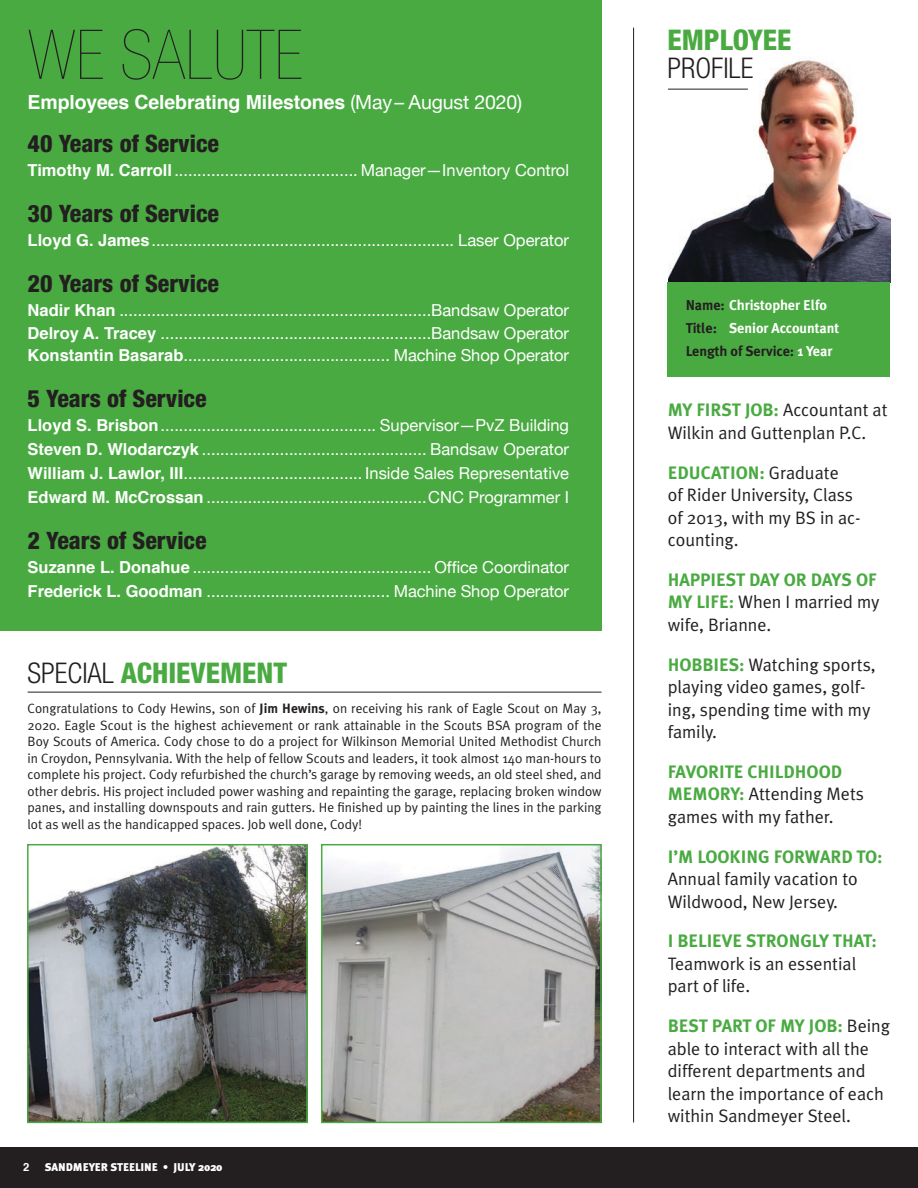
<style>
.page{position:relative;width:918px;height:1188px;background:#fff}
.page>*{position:absolute;margin:0;border:0;box-sizing:border-box;transform-origin:0 0}
.t1{font:900 condensed 68.7px "Helvetica Neue";color:#231f20}
.headlineText_Helve{font:800 condensed 28.5px/28.5px "Helvetica Neue";color:#4aaa42}
.We_Salute_Black_text{font:800 condensed 24px "Helvetica Neue";color:#231f20}
.t2{font:700 19.5px "Helvetica";letter-spacing:-.005em;color:#fff}
.employee_profile_tex{font:18px/22.5px "Meta Plus Normal";color:#231f20}
.We_Salute_white_text{font:16.5px/21.8px "Helvetica Neue";color:#fff}
.Body_text{font:700 14.25px "Meta Plus";letter-spacing:-.005em;color:#fff}
.Body_text-2{font:700 14.25px "Meta Plus";letter-spacing:-.005em;color:#231f20}
.Body_text-3{font:13.5px/16.5px "Meta Plus Normal";color:#231f20;text-align:justify}
.t3{font:900 11.25px "Meta Plus";letter-spacing:-.005em;color:#fff}
.t4{font:700 11.25px "Helvetica";color:#fff}
.s1{font-family:"Helvetica Neue";font-weight:400}
.s2{font-family:"Helvetica";font-weight:700}
.s3{font-weight:300;color:#231f20}
.s4{font-family:"Meta Plus";font-weight:700}
.s5{color:#231f20}
.s6{color:#fff}
.s7{font-family:"Meta Plus";font-weight:700;color:#4aaa42}
</style>
<div class="page">
<div style="left:0;top:0;width:602px;height:631px;background:#4aaa42"></div>
<div style="left:0;top:1148px;width:918px;height:40px;background:#231f20"></div>
<hr style="left:633px;top:28px;width:1px;height:1094px;background:#231f20">
<img style="left:669px;top:57px;width:221px;height:225px">
<div style="left:667px;top:282px;width:223px;height:94px;background:#4aaa42"></div>
<hr style="left:668px;top:89px;width:80px;height:1px;background:#231f20">
<hr style="left:28px;top:692px;width:574px;height:1px;background:#231f20">
<img style="left:324px;top:847px;width:275px;height:273px">
<div style="left:321px;top:844px;width:281px;height:279px;border:2px solid #4aaa42"></div>
<img style="left:30px;top:847px;width:275px;height:273px">
<div style="left:27px;top:844px;width:281px;height:279px;border:2px solid #4aaa42"></div>
<p class="t1" style="left:28px;top:17px;width:276px">WE SALUTE</p>
<p class="t2" style="left:28px;top:86px;width:496px">Employees Celebrating Milestones <span class="s1">(May – August 2020)</span></p>
<p class="We_Salute_Black_text" style="left:28px;top:128px;width:193px">40 Years of Service</p>
<p class="We_Salute_white_text" style="left:28px;top:159px;width:543px"><span class="s2">Timothy M. Carroll</span>........................................ Manager—Inventory Control</p>
<p class="We_Salute_Black_text" style="left:28px;top:198px;width:193px">30 Years of Service</p>
<p class="We_Salute_white_text" style="left:28px;top:229px;width:543px"><span class="s2">Lloyd G. James</span>.................................................................. Laser Operator</p>
<p class="We_Salute_Black_text" style="left:28px;top:268px;width:193px">20 Years of Service</p>
<p class="We_Salute_white_text" style="left:28px;top:299px;width:543px"><span class="s2">Nadir Khan</span> ....................................................................Bandsaw Operator</p>
<p class="We_Salute_white_text" style="left:28px;top:322px;width:543px"><span class="s2">Delroy A. Tracey</span> ...........................................................Bandsaw Operator<br><span class="s2">Konstantin Basarab</span>............................................. Machine Shop Operator</p>
<p class="We_Salute_Black_text" style="left:28px;top:384px;width:181px">5 Years of Service</p>
<p class="We_Salute_white_text" style="left:28px;top:414px;width:543px"><span class="s2">Lloyd S. Brisbon</span>............................................... Supervisor—PvZ Building</p>
<p class="We_Salute_white_text" style="left:28px;top:438px;width:543px"><span class="s2">Steven D. Wlodarczyk</span> ................................................. Bandsaw Operator</p>
<p class="We_Salute_white_text" style="left:28px;top:462px;width:543px"><span class="s2">William J. Lawlor, III</span>....................................... Inside Sales Representative</p>
<p class="We_Salute_white_text" style="left:28px;top:486px;width:543px"><span class="s2">Edward M. McCrossan</span> ................................................CNC Programmer I</p>
<p class="We_Salute_Black_text" style="left:28px;top:525px;width:181px">2 Years of Service</p>
<p class="We_Salute_white_text" style="left:28px;top:556px;width:543px"><span class="s2">Suzanne L. Donahue</span> .................................................... Office Coordinator</p>
<p class="We_Salute_white_text" style="left:28px;top:580px;width:543px"><span class="s2">Frederick L. Goodman</span> ........................................ Machine Shop Operator</p>
<p class="headlineText_Helve" style="left:28px;top:658px;width:261px"><span class="s3">SPECIAL</span> ACHIEVEMENT</p>
<p class="Body_text-3" style="left:28px;top:700px;width:575px">Congratulations to Cody Hewins, son of <span class="s4">Jim Hewins</span>, on receiving his rank of Eagle Scout on May 3, 2020. Eagle Scout is the highest achievement or rank attainable in the Scouts BSA program of the Boy Scouts of America. Cody chose to do a project for Wilkinson Memorial United Methodist Church in Croydon, Pennsylvania. With the help of fellow Scouts and leaders, it took almost 140 man-hours to complete his project. Cody refurbished the church’s garage by removing weeds, an old steel shed, and other debris. His project included power washing and repainting the garage, replacing broken window panes, and installing downspouts and rain gutters. He finished up by painting the lines in the parking lot as well as the handicapped spaces. Job well done, Cody!</p>
<p class="t4" style="left:23px;top:1158px;width:8px">2</p>
<p class="t3" style="left:45px;top:1161px;width:179px">SANDMEYER STEELINE • JULY 2020</p>
<p class="headlineText_Helve" style="left:667px;top:25px;width:126px">EMPLOYEE<br><span class="s3">PROFILE</span></p>
<p class="Body_text" style="left:686px;top:296px;width:143px"><span class="s5">Name:</span> Christopher Elfo</p>
<p class="Body_text" style="left:686px;top:319px;width:155px"><span class="s5">Title:</span> Senior Accountant</p>
<p class="Body_text-2" style="left:686px;top:342px;width:148px">Length of Service: <span class="s6">1 Year</span></p>
<p class="employee_profile_tex" style="left:668px;top:399px;width:221px"><span class="s7">MY FIRST JOB:</span> Accountant at<br>Wilkin and Guttenplan P.C.</p>
<p class="employee_profile_tex" style="left:668px;top:461px;width:194px"><span class="s7">EDUCATION:</span> Graduate<br>of Rider University, Class of 2013, with my BS in ac&shy;counting.</p>
<p class="employee_profile_tex" style="left:668px;top:568px;width:213px"><span class="s7">HAPPIEST DAY OR DAYS OF<br>MY LIFE:</span> When I married my wife, Brianne.</p>
<p class="employee_profile_tex" style="left:668px;top:653px;width:209px"><span class="s7">HOBBIES:</span> Watching sports, playing video games, golf&shy;ing, spending time with my family.</p>
<p class="employee_profile_tex" style="left:668px;top:760px;width:198px"><span class="s7">FAVORITE CHILDHOOD<br>MEMORY:</span> Attending Mets games with my father.</p>
<p class="employee_profile_tex" style="left:668px;top:845px;width:216px"><span class="s7">I’M LOOKING FORWARD TO:<br></span>Annual family vacation to<br>Wildwood, New Jersey.</p>
<p class="employee_profile_tex" style="left:668px;top:930px;width:211px"><span class="s7">I BELIEVE STRONGLY THAT:<br></span>Teamwork is an essential part of life.</p>
<p class="employee_profile_tex" style="left:668px;top:1014px;width:224px"><span class="s7">BEST PART OF MY JOB:</span> Being able to interact with all the different departments and learn the importance of each within Sandmeyer Steel.</p>
</div>
